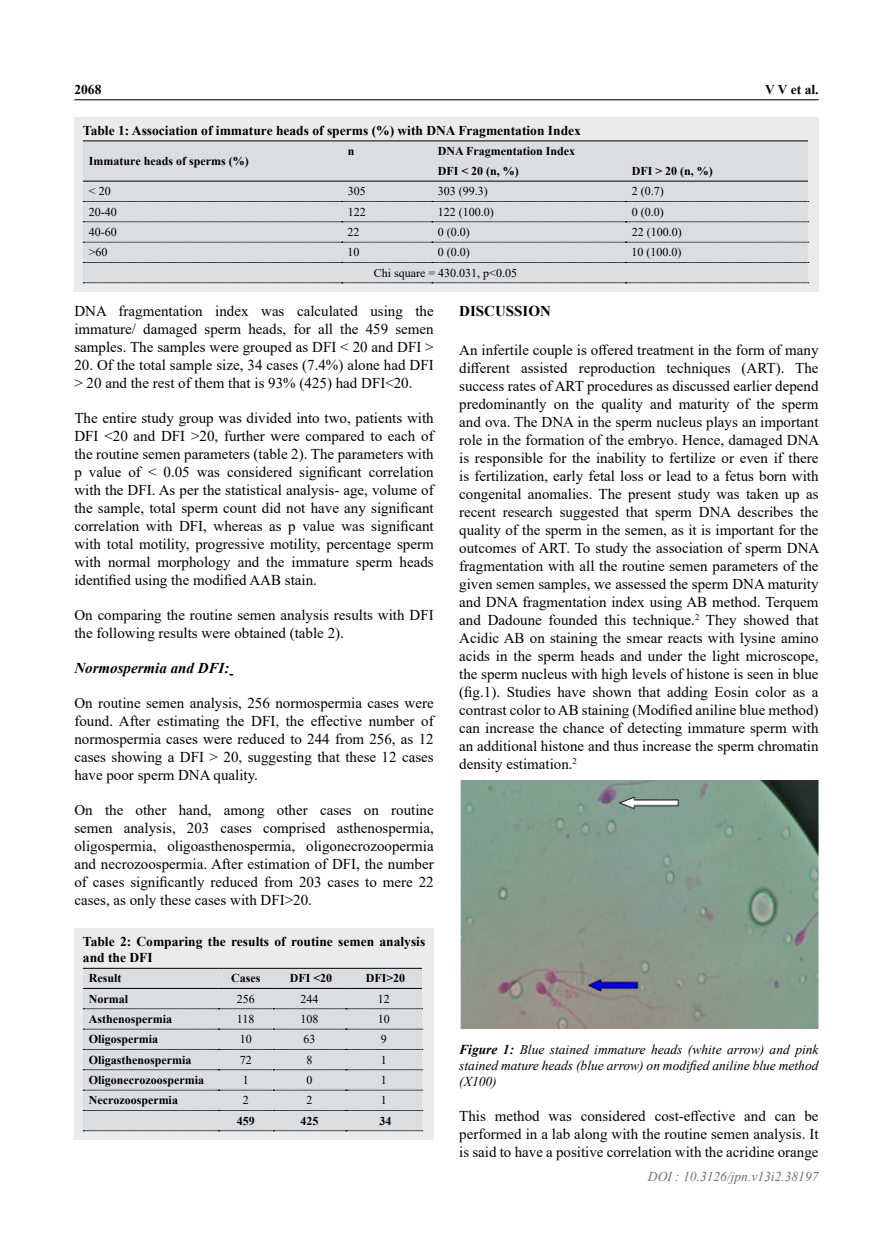
<style>
.page{position:relative;width:893px;height:1255px;background:#fff}
.page>*{position:absolute;margin:0;border:0;box-sizing:border-box;transform-origin:0 0}
.t1{font:15px/18px "Times New Roman";color:#000;text-align:justify}
.t2{font:italic 700 15px "Times New Roman";color:#000}
.t3{font:700 15px "Times New Roman";color:#000}
.t4{font:700 13.5px/16.2px "Times New Roman";color:#000}
.t5{font:italic 13.5px/16.2px "Times New Roman";color:#000;text-align:justify}
.t6{font:italic 13.5px "Times New Roman";color:#6d6e71}
.t7{font:700 12px/20.1px "Times New Roman";color:#000}
.t8{font:12px "Times New Roman";color:#000}
.s1{font-weight:700}
</style>
<div class="page">
<hr style="left:74px;top:99px;width:745px;height:1px;background:#000">
<div style="left:74px;top:117px;width:745px;height:174px;background:#ebebec"></div>
<div style="left:83px;top:142px;width:725px;height:140px;background:#dcddde"></div>
<svg style="left:83px;top:201px;width:726px;height:1px"></svg>
<svg style="left:83px;top:221px;width:726px;height:1px"></svg>
<svg style="left:83px;top:242px;width:726px;height:1px"></svg>
<svg style="left:83px;top:262px;width:726px;height:1px"></svg>
<svg style="left:83px;top:282px;width:726px;height:1px"></svg>
<hr style="left:83px;top:141px;width:259px;height:1px;background:#000">
<hr style="left:83px;top:181px;width:259px;height:1px;background:#000">
<hr style="left:342px;top:141px;width:90px;height:1px;background:#000">
<hr style="left:432px;top:141px;width:194px;height:1px;background:#000">
<hr style="left:626px;top:141px;width:182px;height:1px;background:#000">
<hr style="left:342px;top:181px;width:90px;height:1px;background:#000">
<hr style="left:432px;top:181px;width:194px;height:1px;background:#000">
<hr style="left:626px;top:181px;width:182px;height:1px;background:#000">
<div style="left:74px;top:928px;width:360px;height:211px;background:#ebebec"></div>
<div style="left:83px;top:969px;width:339px;height:161px;background:#dcddde"></div>
<svg style="left:83px;top:1008px;width:340px;height:1px"></svg>
<svg style="left:83px;top:1028px;width:340px;height:1px"></svg>
<svg style="left:83px;top:1049px;width:340px;height:1px"></svg>
<svg style="left:83px;top:1069px;width:340px;height:1px"></svg>
<svg style="left:83px;top:1089px;width:340px;height:1px"></svg>
<svg style="left:83px;top:1110px;width:340px;height:1px"></svg>
<svg style="left:83px;top:1130px;width:340px;height:1px"></svg>
<hr style="left:83px;top:968px;width:135px;height:1px;background:#000">
<hr style="left:218px;top:968px;width:55px;height:1px;background:#000">
<hr style="left:273px;top:968px;width:73px;height:1px;background:#000">
<hr style="left:346px;top:968px;width:76px;height:1px;background:#000">
<hr style="left:83px;top:988px;width:135px;height:1px;background:#000">
<hr style="left:218px;top:988px;width:55px;height:1px;background:#000">
<hr style="left:273px;top:988px;width:73px;height:1px;background:#000">
<hr style="left:346px;top:988px;width:76px;height:1px;background:#000">
<img style="left:460px;top:780px;width:359px;height:248px">
<p class="t4" style="left:74px;top:81px;width:28px">2068</p>
<p class="t4" style="left:83px;top:122px;width:499px">Table 1: Association of immature heads of sperms (%) with DNA Fragmentation Index</p>
<p class="t7" style="left:89px;top:151px;width:161px">Immature heads of sperms (%)</p>
<p class="t7" style="left:348px;top:141px;width:8px">n</p>
<p class="t7" style="left:438px;top:141px;width:139px">DNA Fragmentation Index<br>DFI &lt; 20 (n, %)</p>
<p class="t7" style="left:632px;top:161px;width:83px">DFI &gt; 20 (n, %)</p>
<p class="t4" style="left:765px;top:81px;width:55px">V V et al.</p>
<p class="t8" style="left:89px;top:183px;width:23px">&lt; 20</p>
<p class="t8" style="left:348px;top:183px;width:19px">305</p>
<p class="t8" style="left:438px;top:183px;width:51px">303 (99.3)</p>
<p class="t8" style="left:632px;top:183px;width:33px">2 (0.7)</p>
<p class="t8" style="left:89px;top:203px;width:29px">20-40</p>
<p class="t8" style="left:348px;top:203px;width:19px">122</p>
<p class="t8" style="left:438px;top:203px;width:57px">122 (100.0)</p>
<p class="t8" style="left:632px;top:203px;width:33px">0 (0.0)</p>
<p class="t8" style="left:89px;top:224px;width:29px">40-60</p>
<p class="t8" style="left:348px;top:224px;width:13px">22</p>
<p class="t8" style="left:438px;top:224px;width:33px">0 (0.0)</p>
<p class="t8" style="left:632px;top:224px;width:51px">22 (100.0)</p>
<p class="t8" style="left:89px;top:244px;width:20px">&gt;60</p>
<p class="t8" style="left:348px;top:244px;width:13px">10</p>
<p class="t8" style="left:438px;top:244px;width:33px">0 (0.0)</p>
<p class="t8" style="left:632px;top:244px;width:51px">10 (100.0)</p>
<p class="t8" style="left:374px;top:264px;width:145px">Chi square = 430.031, p&lt;0.05</p>
<p class="t1" style="left:74px;top:301px;width:361px">DNA fragmentation index was calculated using the immature/ damaged sperm heads, for all the 459 semen samples. The samples were grouped as DFI &lt; 20 and DFI &gt;</p>
<p class="t1" style="left:74px;top:355px;width:361px">20. Of the total sample size, 34 cases (7.4%) alone had DFI &gt; 20 and the rest of them that is 93% (425) had DFI&lt;20.</p>
<p class="t1" style="left:74px;top:408px;width:361px">The entire study group was divided into two, patients with DFI &lt;20 and DFI &gt;20, further were compared to each of the routine semen parameters (table 2). The parameters with p value of &lt; 0.05 was considered significant correlation with the DFI. As per the statistical analysis- age, volume of the sample, total sperm count did not have any significant correlation with DFI, whereas as p value was significant with total motility, progressive motility, percentage sperm with normal morphology and the immature sperm heads identified using the modified AAB stain.</p>
<p class="t1" style="left:74px;top:605px;width:361px">On comparing the routine semen analysis results with DFI the following results were obtained (table 2).</p>
<p class="t2" style="left:74px;top:657px;width:157px">Normospermia and DFI:</p>
<p class="t1" style="left:74px;top:693px;width:361px">On routine semen analysis, 256 normospermia cases were found. After estimating the DFI, the effective number of normospermia cases were reduced to 244 from 256, as 12 cases showing a DFI &gt; 20, suggesting that these 12 cases have poor sperm DNA quality.</p>
<p class="t1" style="left:74px;top:800px;width:361px">On the other hand, among other cases on routine semen analysis, 203 cases comprised asthenospermia, oligospermia, oligoasthenospermia, oligonecrozoopermia and necrozoospermia. After estimation of DFI, the number of cases significantly reduced from 203 cases to mere 22 cases, as only these cases with DFI&gt;20.</p>
<p class="t4" style="left:83px;top:932px;width:344px">Table 2: Comparing the results of routine semen analysis and the DFI</p>
<p class="t7" style="left:89px;top:968px;width:34px">Result</p>
<p class="t7" style="left:231px;top:968px;width:31px">Cases</p>
<p class="t7" style="left:290px;top:968px;width:44px">DFI &lt;20</p>
<p class="t7" style="left:366px;top:968px;width:41px">DFI&gt;20</p>
<p class="t7" style="left:89px;top:988px;width:41px">Normal</p>
<p class="t8" style="left:237px;top:990px;width:19px">256</p>
<p class="t8" style="left:300px;top:990px;width:19px">244</p>
<p class="t8" style="left:378px;top:990px;width:14px">12</p>
<p class="t7" style="left:89px;top:1008px;width:85px">Asthenospermia</p>
<p class="t8" style="left:237px;top:1010px;width:19px">118</p>
<p class="t8" style="left:300px;top:1010px;width:19px">108</p>
<p class="t8" style="left:378px;top:1010px;width:14px">10</p>
<p class="t7" style="left:89px;top:1028px;width:71px">Oligospermia</p>
<p class="t8" style="left:240px;top:1030px;width:13px">10</p>
<p class="t8" style="left:303px;top:1030px;width:13px">63</p>
<p class="t8" style="left:381px;top:1030px;width:8px">9</p>
<p class="t7" style="left:89px;top:1049px;width:104px">Oligasthenospermia</p>
<p class="t8" style="left:240px;top:1051px;width:13px">72</p>
<p class="t8" style="left:306px;top:1051px;width:7px">8</p>
<p class="t8" style="left:381px;top:1051px;width:8px">1</p>
<p class="t7" style="left:89px;top:1069px;width:117px">Oligonecrozoospermia</p>
<p class="t8" style="left:243px;top:1071px;width:7px">1</p>
<p class="t8" style="left:306px;top:1071px;width:7px">0</p>
<p class="t8" style="left:381px;top:1071px;width:8px">1</p>
<p class="t7" style="left:89px;top:1089px;width:91px">Necrozoospermia</p>
<p class="t8" style="left:243px;top:1091px;width:7px">2</p>
<p class="t8" style="left:306px;top:1091px;width:7px">2</p>
<p class="t8" style="left:381px;top:1091px;width:8px">1</p>
<p class="t7" style="left:237px;top:1110px;width:19px">459</p>
<p class="t7" style="left:300px;top:1110px;width:19px">425</p>
<p class="t7" style="left:379px;top:1110px;width:14px">34</p>
<p class="t3" style="left:459px;top:300px;width:93px">DISCUSSION</p>
<p class="t1" style="left:459px;top:340px;width:362px">An infertile couple is offered treatment in the form of many different assisted reproduction techniques (ART). The success rates of ART procedures as discussed earlier depend predominantly on the quality and maturity of the sperm and ova. The DNA in the sperm nucleus plays an important role in the formation of the embryo. Hence, damaged DNA is responsible for the inability to fertilize or even if there is fertilization, early fetal loss or lead to a fetus born with congenital anomalies. The present study was taken up as recent research suggested that sperm DNA describes the quality of the sperm in the semen, as it is important for the outcomes of ART. To study the association of sperm DNA fragmentation with all the routine semen parameters of the given semen samples, we assessed the sperm DNA maturity and DNA fragmentation index using AB method. Terquem and Dadoune founded this technique.<sup>2</sup> They showed that Acidic AB on staining the smear reacts with lysine amino acids in the sperm heads and under the light microscope, the sperm nucleus with high levels of histone is seen in blue (fig.1). Studies have shown that adding Eosin color as a contrast color to AB staining (Modified aniline blue method) can increase the chance of detecting immature sperm with an additional histone and thus increase the sperm chromatin density estimation.<sup>2</sup></p>
<p class="t5" style="left:459px;top:1040px;width:361px"><span class="s1">Figure 1:</span> Blue stained immature heads (white arrow) and pink stained mature heads (blue arrow) on modified aniline blue method (X100)</p>
<p class="t1" style="left:459px;top:1106px;width:361px">This method was considered cost-effective and can be performed in a lab along with the routine semen analysis. It is said to have a positive correlation with the acridine orange</p>
<p class="t6" style="left:648px;top:1167px;width:172px">DOI : 10.3126/jpn.v13i2.38197</p>
</div>
